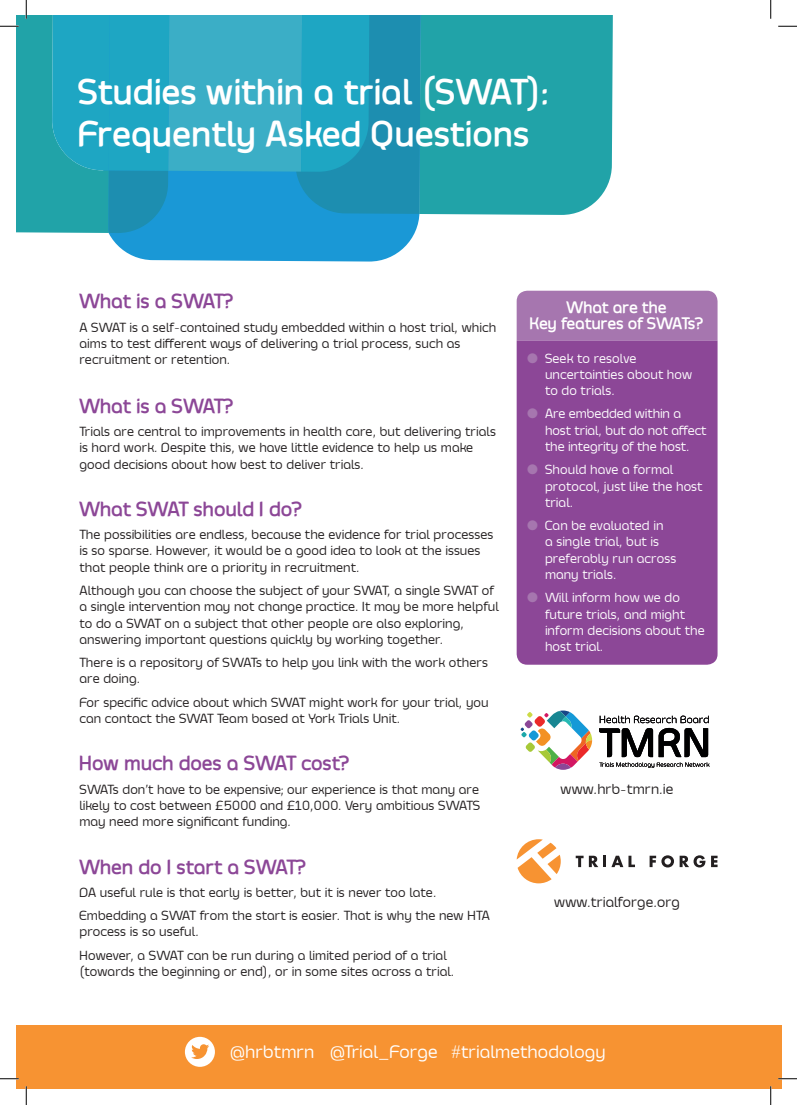
<style>
.page{position:relative;width:797px;height:1105px;background:#fff}
.page>*{position:absolute;margin:0;border:0;box-sizing:border-box;transform-origin:0 0}
.t1{font:700 35px/42px "Smoolthan";letter-spacing:.01em;color:#fff}
.t2{font:700 20px "Smoolthan";color:#8c4797}
.t3{font:18.88px "Smoolthan";color:#fff}
.t4{font:700 16.25px/16.2px "Smoolthan";color:#fff;text-align:center}
.t5{font:15px "Smoolthan";color:#231f20}
.t6{font:13.75px/16.2px "Smoolthan";color:#231f20}
.t7{font:13.75px/16.2px "Smoolthan";color:#fff}
.s1{color:#a676af}
</style>
<div class="page">
<svg style="left:108px;top:233px;width:307px;height:29px;background:#36a4db"></svg>
<div style="left:421px;top:16px;width:192px;height:199px;background:#21a3a8"></div>
<div style="left:516px;top:340px;width:201px;height:325px;background:#8c4797"></div>
<div style="left:516px;top:291px;width:201px;height:49px;background:#a676af"></div>
<div style="left:16px;top:1025px;width:765px;height:64px;background:#f79332"></div>
<div style="left:185px;top:1037px;width:30px;height:30px;background:#fff;border-radius:50%"></div>
<svg style="left:191px;top:1044px;width:18px;height:15px"></svg>
<svg style="left:599px;top:716px;width:110px;height:52px"></svg>
<img style="left:599px;top:716px;width:109px;height:7px">
<svg style="left:520px;top:710px;width:72px;height:60px"></svg>
<svg style="left:575px;top:856px;width:8px;height:11px"></svg>
<svg style="left:589px;top:856px;width:46px;height:11px"></svg>
<svg style="left:649px;top:855px;width:56px;height:12px"></svg>
<svg style="left:711px;top:856px;width:6px;height:11px"></svg>
<svg style="left:516px;top:839px;width:44px;height:44px"></svg>
<svg style="left:778px;top:25px;width:19px;height:2px"></svg>
<svg style="left:0;top:1078px;width:19px;height:1px"></svg>
<svg style="left:778px;top:1078px;width:19px;height:1px"></svg>
<svg style="left:0;top:0;width:421px;height:233px;background:#3aaac5"></svg>
<svg style="left:25px;top:1086px;width:2px;height:19px"></svg>
<svg style="left:770px;top:0;width:1px;height:19px"></svg>
<svg style="left:770px;top:1086px;width:1px;height:19px"></svg>
<h1 class="t1" style="left:78px;top:72px;width:472px">Studies within a trial (SWAT):<br>Frequently Asked Questions</h1>
<h2 class="t2" style="left:79px;top:290px;width:156px">What is a SWAT?</h2>
<p class="t6" style="left:79px;top:319px;width:418px">A SWAT is a self-contained study embedded within a host trial, which aims to test different ways of delivering a trial process, such as recruitment or retention.</p>
<h2 class="t2" style="left:79px;top:395px;width:156px">What is a SWAT?</h2>
<p class="t6" style="left:79px;top:423px;width:418px">Trials are central to improvements in health care, but delivering trials is hard work. Despite this, we have little evidence to help us make good decisions about how best to deliver trials.</p>
<h2 class="t2" style="left:79px;top:498px;width:224px">What SWAT should I do?</h2>
<p class="t6" style="left:79px;top:527px;width:415px">The possibilities are endless, because the evidence for trial processes is so sparse. However, it would be a good idea to look at the issues that people think are a priority in recruitment.</p>
<p class="t6" style="left:79px;top:582px;width:421px">Although you can choose the subject of your SWAT, a single SWAT of a single intervention may not change practice. It may be more helpful to do a SWAT on a subject that other people are also exploring, answering important questions quickly by working together.</p>
<p class="t6" style="left:79px;top:655px;width:410px">There is a repository of SWATs to help you link with the work others are doing.</p>
<p class="t6" style="left:79px;top:694px;width:410px">For specific advice about which SWAT might work for your trial, you can contact the SWAT Team based at York Trials Unit.</p>
<h2 class="t2" style="left:79px;top:752px;width:272px">How much does a SWAT cost?</h2>
<p class="t6" style="left:79px;top:781px;width:402px;text-align:justify">SWATs don’t have to be expensive; our experience is that many are likely to cost between £5000 and £10,000. Very ambitious SWATS may need more significant funding.</p>
<h2 class="t2" style="left:79px;top:856px;width:228px">When do I start a SWAT?</h2>
<p class="t6" style="left:79px;top:881px;width:412px;line-height:23.4px">DA useful rule is that early is better, but it is never too late.<br>Embedding a SWAT from the start is easier. That is why the new HTA</p>
<p class="t6" style="left:79px;top:920px;width:369px;line-height:23.4px">process is so useful.<br>However, a SWAT can be run during a limited period of a trial</p>
<p class="t6" style="left:79px;top:963px;width:376px">(towards the beginning or end), or in some sites across a trial.</p>
<p class="t4" style="left:530px;top:300px;width:175px">What are the<br>Key features of SWATs?</p>
<p class="t7" style="left:545px;top:350px;width:149px;text-indent:-18px"><span class="s1">●</span> Seek to resolve uncertainties about how to do trials.</p>
<p class="t7" style="left:545px;top:406px;width:163px;text-indent:-18px"><span class="s1">●</span> Are embedded within a host trial, but do not affect the integrity of the host.</p>
<p class="t7" style="left:545px;top:462px;width:159px;text-indent:-18px"><span class="s1">●</span> Should have a formal protocol, just like the host trial.</p>
<p class="t7" style="left:545px;top:518px;width:133px;text-indent:-18px"><span class="s1">●</span> Can be evaluated in<br>a single trial, but is preferably run across many trials.</p>
<p class="t7" style="left:545px;top:590px;width:161px;text-indent:-18px"><span class="s1">●</span> Will inform how we do future trials, and might inform decisions about the host trial.</p>
<p class="t5" style="left:560px;top:781px;width:114px">www.hrb-tmrn.ie</p>
<p class="t5" style="left:554px;top:894px;width:127px">www.trialforge.org</p>
<h3 class="t3" style="left:230px;top:1041px;width:377px">@hrbtmrn @Trial_Forge #trialmethodology</h3>
</div>
